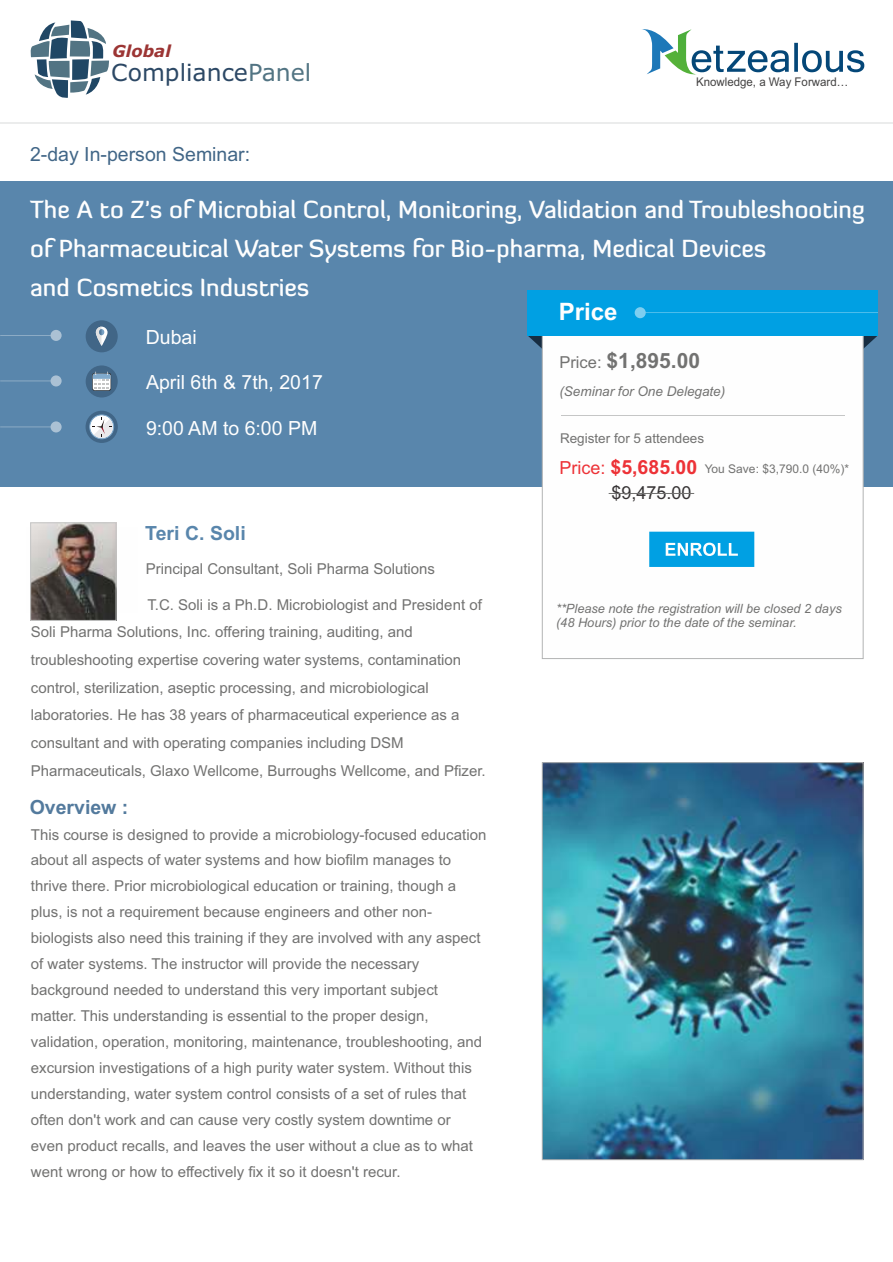
<style>
.page{position:relative;width:893px;height:1262px;background:#fff}
.page>*{position:absolute;margin:0;border:0;box-sizing:border-box;transform-origin:0 0}
.t1{font:500 24.3px/39px "Diavlo";color:#fefefe}
.t2{font:700 24px "Arial";color:#fefefe}
.t3{font:23.55px "Verdana";color:#2c4865}
.t4{font:700 21px "Arial";color:#727271}
.t5{font:19.5px "Arial";color:#fefefe}
.t6{font:19.5px "Arial";color:#416687}
.t7{font:700 19.5px "Arial";color:#5986ac}
.t8{font:700 19.5px "Arial";color:#537a9d}
.t9{font:18px "Arial";color:#373435}
.t10{font:italic 700 16.5px "Verdana";color:#9c3534}
.t11{font:15px/26px "Arial";color:#727271}
.t12{font:italic 13.5px "Arial";color:#727271}
.t13{font:13.5px "Arial";color:#727271}
.t14{font:italic 12.75px/14.2px "Arial";color:#727271}
.t15{font:12px "Arial";color:#727271}
.t16{font:12px "Arial";color:#434242;scale:.96 1}
.s1{color:#527483}
.s2{font-weight:400;font-size:16.5px}
.s3{font-size:18px;color:#ed3237}
.s4{font-weight:700;font-size:19.5px;color:#ed3237}
</style>
<div class="page">
<div style="left:0;top:181px;width:893px;height:305px;background:#5986ac"></div>
<hr style="left:0;top:123px;width:893px;height:1px;background:#ebecec">
<div style="left:51px;top:330px;width:11px;height:11px;background:#abc1d4;border-radius:5px"></div>
<div style="left:51px;top:375px;width:11px;height:11px;background:#abc1d4;border-radius:5px"></div>
<div style="left:51px;top:421px;width:11px;height:11px;background:#abc1d4;border-radius:5px"></div>
<svg style="left:527px;top:335px;width:14px;height:13px"></svg>
<svg style="left:864px;top:335px;width:14px;height:13px"></svg>
<svg style="left:642px;top:29px;width:222px;height:46px"></svg>
<div style="left:86px;top:411px;width:32px;height:32px;background:#416687;border-radius:50%"></div>
<svg style="left:89px;top:414px;width:25px;height:25px"></svg>
<div style="left:86px;top:365px;width:32px;height:32px;background:#416687;border-radius:50%"></div>
<svg style="left:92px;top:371px;width:19px;height:20px"></svg>
<div style="left:86px;top:320px;width:32px;height:32px;background:#416687;border-radius:50%"></div>
<svg style="left:96px;top:327px;width:11px;height:19px"></svg>
<svg style="left:96px;top:327px;width:8px;height:19px"></svg>
<svg style="left:541px;top:335px;width:323px;height:324px"></svg>
<svg style="left:649px;top:531px;width:105px;height:36px;background:#22ace6"></svg>
<div style="left:527px;top:290px;width:351px;height:45px;background:#00a0e3"></div>
<div style="left:634px;top:307px;width:11px;height:11px;background:#fefefe;border-radius:5px;opacity:.5"></div>
<img style="left:32px;top:524px;width:82px;height:95px">
<div style="left:30px;top:522px;width:86px;height:99px;border:1px solid #c5c6c6"></div>
<hr style="left:561px;top:415px;width:283px;height:1px;background:#c5c6c6">
<svg style="left:30px;top:20px;width:79px;height:78px"></svg>
<hr style="left:608px;top:493px;width:86px;height:1px;background:#727271">
<img style="left:544px;top:764px;width:317px;height:394px">
<div style="left:542px;top:762px;width:321px;height:398px;border:1px solid #b2b3b3"></div>
<p class="t10" style="left:112px;top:45px;width:60px">Global</p>
<h3 class="t3" style="left:111px;top:63px;width:201px">Compliance<span class="s1">Panel</span></h3>
<h3 class="t6" style="left:30px;top:147px;width:221px">2-day In-person Seminar:</h3>
<p class="t16" style="left:696px;top:78px;width:160px">Knowledge, a Way Forward…</p>
<h1 class="t1" style="left:30px;top:192px;width:835px">The A to Z's of Microbial Control, Monitoring, Validation and Troubleshooting of Pharmaceutical Water Systems for Bio-pharma, Medical Devices<br>and Cosmetics Industries</h1>
<h3 class="t5" style="left:146px;top:330px;width:52px">Dubai</h3>
<h3 class="t5" style="left:146px;top:375px;width:178px">April 6th &amp; 7th, 2017</h3>
<h3 class="t5" style="left:146px;top:420px;width:173px">9:00 AM to 6:00 PM</h3>
<h2 class="t2" style="left:558px;top:303px;width:60px">Price</h2>
<h3 class="t4" style="left:559px;top:352px;width:142px"><span class="s2">Price:</span> $1,895.00</h3>
<p class="t12" style="left:559px;top:386px;width:167px">(Seminar for One Delegate)</p>
<p class="t13" style="left:560px;top:433px;width:146px">Register for 5 attendees</p>
<p class="t15" style="left:559px;top:464px;width:291px"><span class="s3">Price:</span> <span class="s4">$5,685.00</span> You Save: $3,790.0 (40%)*</p>
<h3 class="t7" style="left:145px;top:526px;width:102px">Teri C. Soli</h3>
<p class="t11" style="left:146px;top:557px;width:291px">Principal Consultant, Soli Pharma Solutions</p>
<p class="t11" style="left:31px;top:592px;width:456px;line-height:27.6px;text-indent:116px">T.C. Soli is a Ph.D. Microbiologist and President of Soli Pharma Solutions, Inc. offering training, auditing, and troubleshooting expertise covering water systems, contamination control, sterilization, aseptic processing, and microbiological laboratories. He has 38 years of pharmaceutical experience as a consultant and with operating companies including DSM Pharmaceuticals, Glaxo Wellcome, Burroughs Wellcome, and Pfizer.</p>
<h3 class="t8" style="left:30px;top:799px;width:100px">Overview :</h3>
<p class="t11" style="left:31px;top:822px;width:457px">This course is designed to provide a microbiology-focused education about all aspects of water systems and how biofilm manages to thrive there. Prior microbiological education or training, though a plus, is not a requirement because engineers and other non&shy;biologists also need this training if they are involved with any aspect of water systems. The instructor will provide the necessary background needed to understand this very important subject matter. This understanding is essential to the proper design, validation, operation, monitoring, maintenance, troubleshooting, and excursion investigations of a high purity water system. Without this understanding, water system control consists of a set of rules that often don't work and can cause very costly system downtime or even product recalls, and leaves the user without a clue as to what went wrong or how to effectively fix it so it doesn't recur.</p>
<p class="t9" style="left:611px;top:486px;width:82px">$9,475.00</p>
<p class="t14" style="left:556px;top:602px;width:287px">**Please note the registration will be closed 2 days (48 Hours) prior to the date of the seminar.</p>
</div>
